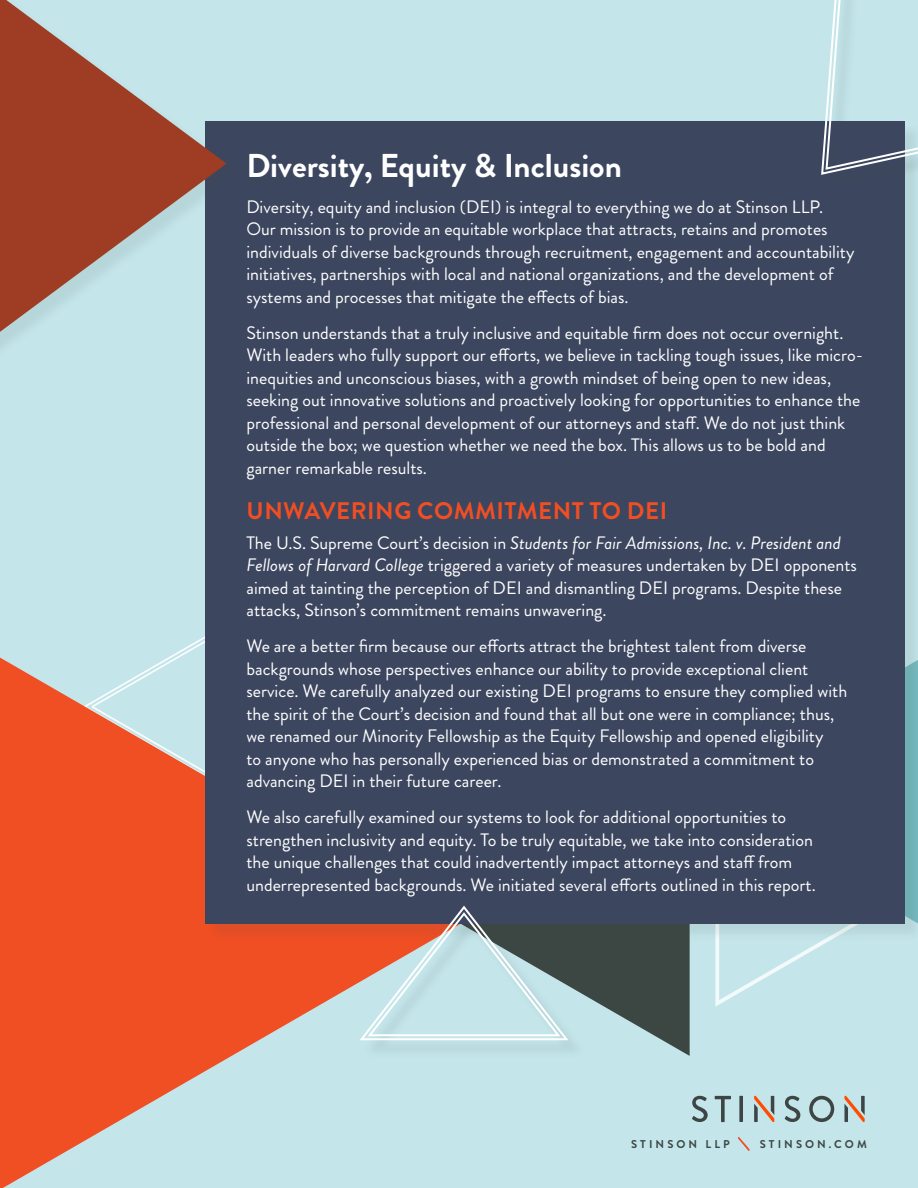
<style>
.page{position:relative;width:918px;height:1188px;background:#c4e6eb}
.page>*{position:absolute;margin:0;border:0;box-sizing:border-box;transform-origin:0 0}
.t1{font:700 33px "Brandon Grotesque";color:#fff}
.t2{font:700 24px "Brandon Grotesque";letter-spacing:.02em;color:#f04e23}
.t3{font:18px/22.5px "Brandon Grotesque";color:#fff}
.t4{font:700 11.25px "Brandon Grotesque";letter-spacing:.27em;color:#3d4644}
.s1{font-style:italic}
</style>
<div class="page">
<svg style="left:738px;top:1137px;width:11px;height:14px"></svg>
<svg style="left:754px;top:1096px;width:20px;height:26px"></svg>
<svg style="left:692px;top:1096px;width:16px;height:26px"></svg>
<svg style="left:715px;top:1096px;width:16px;height:26px"></svg>
<svg style="left:739px;top:1096px;width:4px;height:26px"></svg>
<svg style="left:785px;top:1096px;width:15px;height:26px"></svg>
<svg style="left:809px;top:1096px;width:25px;height:26px"></svg>
<svg style="left:844px;top:1096px;width:21px;height:26px"></svg>
<svg style="left:715px;top:942px;width:112px;height:65px"></svg>
<svg style="left:586px;top:942px;width:104px;height:114px;fill:#3c4643"></svg>
<svg style="left:0;top:658px;width:358px;height:530px;fill:#f04f24"></svg>
<div style="left:207px;top:123px;width:711px;height:819px;background:#3d4644;opacity:.1"></div>
<div style="left:205px;top:121px;width:700px;height:802px;background:#3c465f"></div>
<div style="left:0;top:0;width:244px;height:390px;background:#3d4644;opacity:.1"></div>
<svg style="left:0;top:0;width:226px;height:332px;fill:#9e3d24"></svg>
<div style="left:824px;top:0;width:94px;height:193px;background:#3d4644;opacity:.2"></div>
<svg style="left:821px;top:0;width:97px;height:176px"></svg>
<div style="left:363px;top:909px;width:223px;height:150px;background:#3d4644;opacity:.2"></div>
<svg style="left:358px;top:905px;width:212px;height:137px"></svg>
<p class="t1" style="left:246px;top:142px;width:377px">Diversity, Equity &amp; Inclusion</p>
<p class="t3" style="left:246px;top:195px;width:609px">Diversity, equity and inclusion (DEI) is integral to everything we do at Stinson LLP.<br>Our mission is to provide an equitable workplace that attracts, retains and promotes individuals of diverse backgrounds through recruitment, engagement and accountability initiatives, partnerships with local and national organizations, and the development of systems and processes that mitigate the effects of bias.</p>
<p class="t3" style="left:246px;top:321px;width:618px">Stinson understands that a truly inclusive and equitable firm does not occur overnight.<br>With leaders who fully support our efforts, we believe in tackling tough issues, like micro&shy;inequities and unconscious biases, with a growth mindset of being open to new ideas, seeking out innovative solutions and proactively looking for opportunities to enhance the professional and personal development of our attorneys and staff. We do not just think outside the box; we question whether we need the box. This allows us to be bold and garner remarkable results.</p>
<p class="t2" style="left:247px;top:494px;width:422px">UNWAVERING COMMITMENT TO DEI</p>
<p class="t3" style="left:246px;top:531px;width:612px">The U.S. Supreme Court’s decision in <span class="s1">Students for Fair Admissions, Inc. v. President and Fellows of Harvard College</span> triggered a variety of measures undertaken by DEI opponents aimed at tainting the perception of DEI and dismantling DEI programs. Despite these attacks, Stinson’s commitment remains unwavering.</p>
<p class="t3" style="left:246px;top:635px;width:602px">We are a better firm because our efforts attract the brightest talent from diverse backgrounds whose perspectives enhance our ability to provide exceptional client service. We carefully analyzed our existing DEI programs to ensure they complied with the spirit of the Court’s decision and found that all but one were in compliance; thus, we renamed our Minority Fellowship as the Equity Fellowship and opened eligibility<br>to anyone who has personally experienced bias or demonstrated a commitment to advancing DEI in their future career.</p>
<p class="t3" style="left:246px;top:806px;width:571px">We also carefully examined our systems to look for additional opportunities to strengthen inclusivity and equity. To be truly equitable, we take into consideration the unique challenges that could inadvertently impact attorneys and staff from underrepresented backgrounds. We initiated several efforts outlined in this report.</p>
<p class="t4" style="left:631px;top:1136px;width:100px">STINSON LLP</p>
<p class="t4" style="left:760px;top:1136px;width:109px">STINSON.COM</p>
</div>
